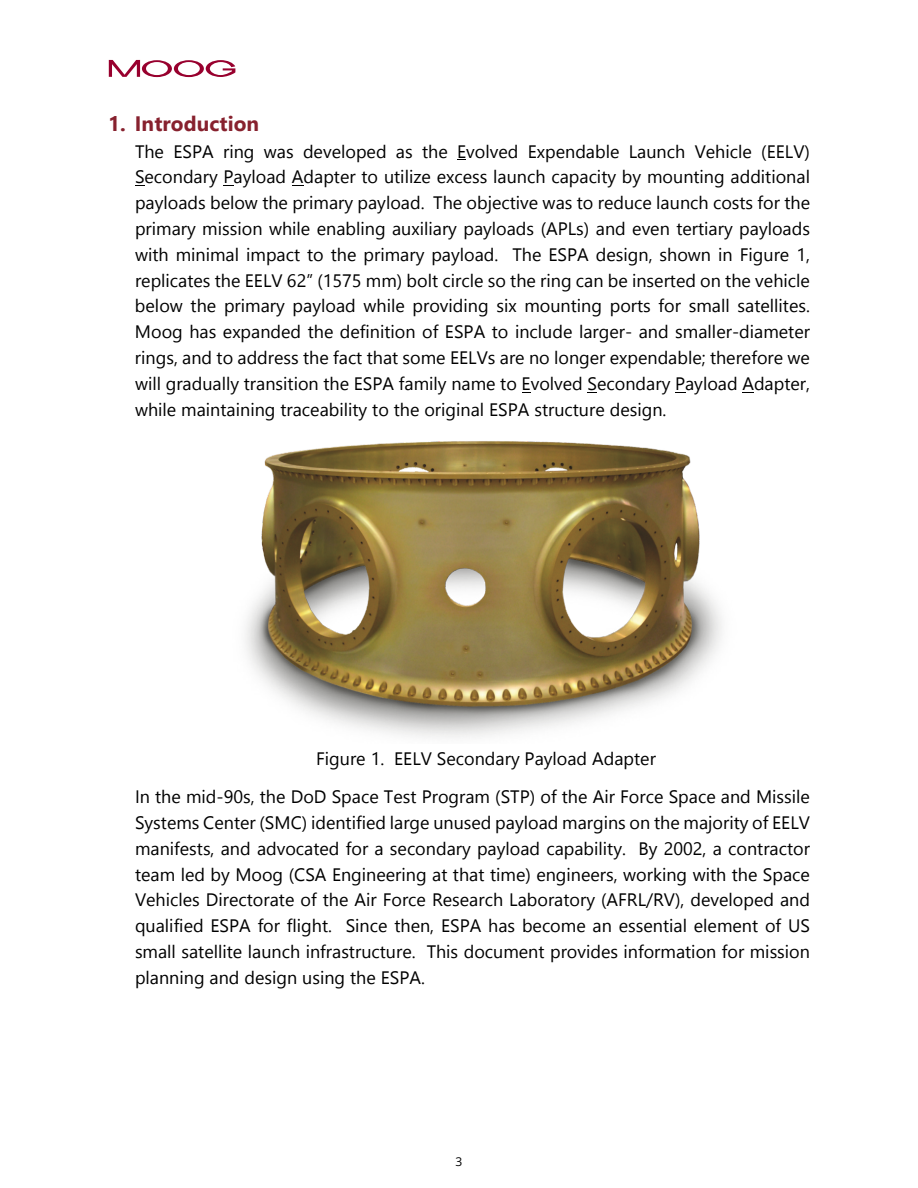
<style>
.page{position:relative;width:918px;height:1188px;background:#fff}
.page>*{position:absolute;margin:0;border:0;box-sizing:border-box;transform-origin:0 0}
.t1{font:700 20.85px "Nirmala UI";letter-spacing:.005em;color:#87212e}
.t2{font:18px/25.8px "Nirmala UI";color:#000;text-align:justify}
.t3{font:12px "Open Sans";color:#000}
</style>
<div class="page">
<svg style="left:742px;top:392px;width:12px;height:1px"></svg>
<img style="left:245px;top:441px;width:477px;height:297px">
<svg style="left:109px;top:60px;width:126px;height:17px"></svg>
<p class="t1" style="left:108px;top:106px;width:153px">1. Introduction</p>
<p class="t2" style="left:135px;top:137px;width:677px">The ESPA ring was developed as the Evolved Expendable Launch Vehicle (EELV)<br>Secondary Payload Adapter to utilize excess launch capacity by mounting additional payloads below the primary payload. The objective was to reduce launch costs for the primary mission while enabling auxiliary payloads (APLs) and even tertiary payloads with minimal impact to the primary payload. The ESPA design, shown in Figure 1, replicates the EELV 62” (1575 mm) bolt circle so the ring can be inserted on the vehicle below the primary payload while providing six mounting ports for small satellites.<br>Moog has expanded the definition of ESPA to include larger- and smaller-diameter rings, and to address the fact that some EELVs are no longer expendable; therefore we will gradually transition the ESPA family name to Evolved Secondary Payload Adapter, while maintaining traceability to the original ESPA structure design.</p>
<p class="t2" style="left:135px;top:739px;width:677px;line-height:37.8px;text-indent:181px">Figure 1. EELV Secondary Payload Adapter<br>In the mid-90s, the DoD Space Test Program (STP) of the Air Force Space and Missile</p>
<p class="t2" style="left:135px;top:809px;width:677px">Systems Center (SMC) identified large unused payload margins on the majority of EELV manifests, and advocated for a secondary payload capability. By 2002, a contractor team led by Moog (CSA Engineering at that time) engineers, working with the Space Vehicles Directorate of the Air Force Research Laboratory (AFRL/RV), developed and qualified ESPA for flight. Since then, ESPA has become an essential element of US small satellite launch infrastructure. This document provides information for mission planning and design using the ESPA.</p>
<p class="t3" style="left:456px;top:1154px;width:8px">3</p>
</div>
